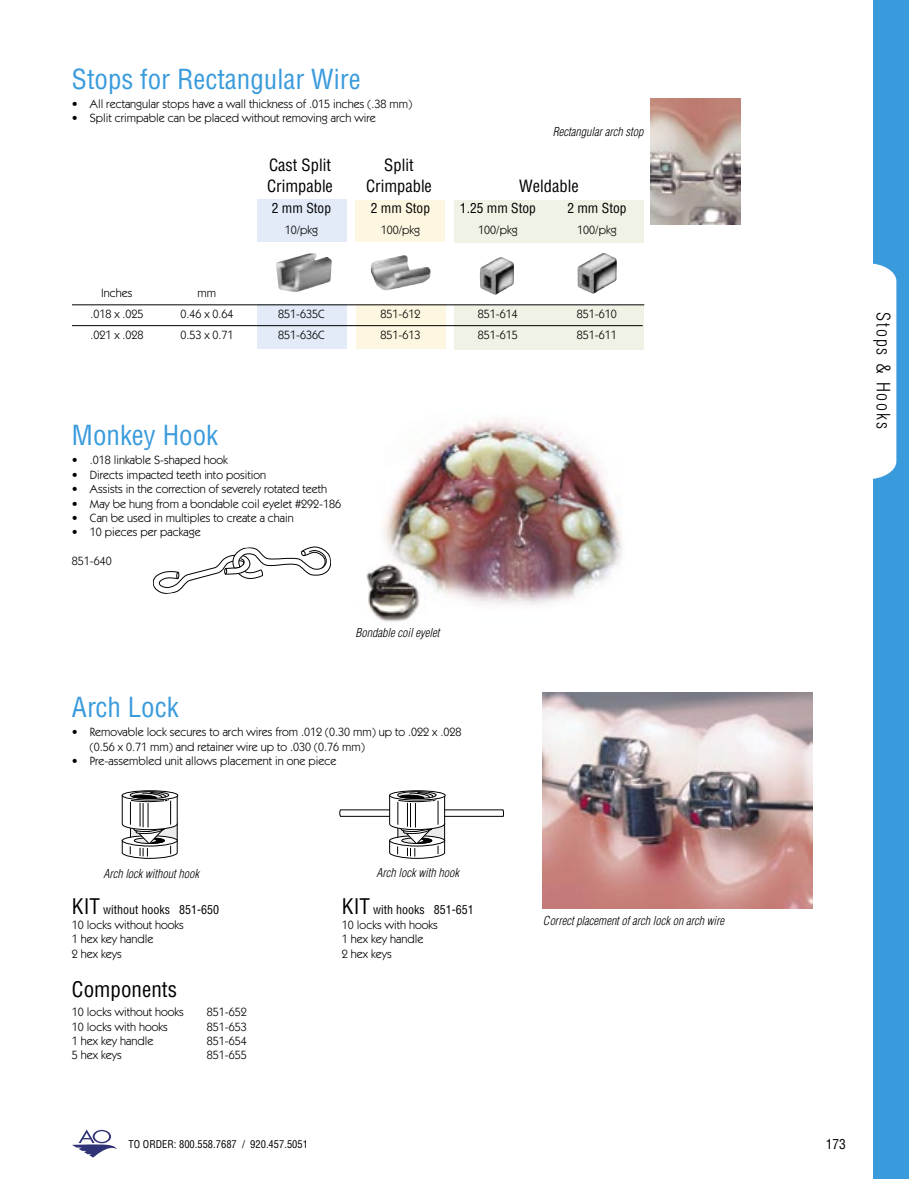
<style>
.page{position:relative;width:909px;height:1179px;background:#fff}
.page>*{position:absolute;margin:0;border:0;box-sizing:border-box;transform-origin:0 0}
.Subhead_1{font:condensed 27px "Helvetica";color:#3a9bdc}
.t1{font:condensed 21px "Helvetica";color:#000}
.t2{font:300 condensed 18px "Helvetica";letter-spacing:.1em;color:#000}
.Body_text{font:condensed 16.5px "Helvetica";color:#000}
.Body_text-2{font:condensed 13.5px "Helvetica";color:#000}
.Body_text-3{font:12px "Itc Kabel";color:#000}
.Part_numbers{font:12px "Itc Kabel";color:#000}
.Part_numbers-2{font:italic 300 condensed 12px "Helvetica";color:#000}
.Subhead_1-2{font:condensed 12px "Helvetica";color:#000}
.t3{font:condensed 10.5px "Helvetica";color:#000}
.s1{font-size:21px}
</style>
<div class="page">
<svg style="left:72px;top:1130px;width:45px;height:28px"></svg>
<div style="left:873px;top:0;width:36px;height:1179px;background:#3a9bdc"></div>
<div style="left:873px;top:263px;width:23px;height:216px;background:#fff"></div>
<img style="left:366px;top:418px;width:256px;height:204px">
<div style="left:356px;top:305px;width:90px;height:44px;background:#fdf7e1"></div>
<div style="left:257px;top:304px;width:89px;height:45px;background:#e2ebf7"></div>
<div style="left:455px;top:305px;width:189px;height:45px;background:#f0f2e5"></div>
<img style="left:371px;top:255px;width:60px;height:36px">
<img style="left:480px;top:257px;width:34px;height:38px">
<img style="left:577px;top:253px;width:40px;height:41px">
<div style="left:257px;top:199px;width:89px;height:43px;background:#e2ebf7"></div>
<div style="left:455px;top:200px;width:189px;height:42px;background:#f0f2e5"></div>
<hr style="left:72px;top:325px;width:571px;height:1px;background:#000">
<img style="left:651px;top:99px;width:90px;height:126px">
<svg style="left:153px;top:546px;width:178px;height:48px"></svg>
<div style="left:389px;top:790px;width:57px;height:10px;border:1px solid #000;border-radius:50%"></div>
<div style="left:397px;top:791px;width:40px;height:8px;border:1px solid #000;border-radius:50%"></div>
<svg style="left:339px;top:792px;width:165px;height:67px"></svg>
<div style="left:122px;top:790px;width:56px;height:10px;border:1px solid #000;border-radius:50%"></div>
<div style="left:130px;top:791px;width:39px;height:8px;border:1px solid #000;border-radius:50%"></div>
<svg style="left:122px;top:792px;width:56px;height:67px"></svg>
<hr style="left:72px;top:305px;width:572px;height:1px;background:#000">
<img style="left:276px;top:253px;width:56px;height:39px">
<div style="left:356px;top:200px;width:90px;height:42px;background:#fdf7e1"></div>
<img style="left:543px;top:693px;width:270px;height:216px">
<p class="Subhead_1" style="left:72px;top:62px;width:290px">Stops for Rectangular Wire</p>
<p class="Body_text-3" style="left:72px;top:97px;width:342px">• All rectangular stops have a wall thickness of .015 inches (.38 mm)</p>
<p class="Body_text-3" style="left:72px;top:111px;width:305px">• Split crimpable can be placed without removing arch wire</p>
<p class="Body_text" style="left:269px;top:155px;width:63px">Cast Split</p>
<p class="Body_text" style="left:384px;top:155px;width:31px">Split</p>
<p class="Body_text" style="left:267px;top:176px;width:67px">Crimpable</p>
<p class="Body_text" style="left:366px;top:176px;width:67px">Crimpable</p>
<p class="Body_text" style="left:519px;top:176px;width:61px">Weldable</p>
<p class="Body_text-2" style="left:272px;top:200px;width:61px">2 mm Stop</p>
<p class="Body_text-2" style="left:371px;top:200px;width:61px">2 mm Stop</p>
<p class="Body_text-2" style="left:460px;top:200px;width:78px">1.25 mm Stop</p>
<p class="Body_text-2" style="left:567px;top:200px;width:61px">2 mm Stop</p>
<p class="Body_text-3" style="left:285px;top:223px;width:35px">10/pkg</p>
<p class="Body_text-3" style="left:381px;top:223px;width:41px">100/pkg</p>
<p class="Body_text-3" style="left:478px;top:223px;width:41px">100/pkg</p>
<p class="Body_text-3" style="left:577px;top:223px;width:41px">100/pkg</p>
<p class="Part_numbers-2" style="left:553px;top:125px;width:92px">Rectangular arch stop</p>
<p class="Body_text-3" style="left:101px;top:286px;width:33px">Inches</p>
<p class="Body_text-3" style="left:198px;top:286px;width:20px">mm</p>
<p class="Body_text-3" style="left:90px;top:307px;width:55px">.018 x .025</p>
<p class="Body_text-3" style="left:180px;top:307px;width:55px">0.46 x 0.64</p>
<p class="Body_text-3" style="left:278px;top:307px;width:48px">851-635C</p>
<p class="Body_text-3" style="left:380px;top:307px;width:41px">851-612</p>
<p class="Body_text-3" style="left:478px;top:307px;width:41px">851-614</p>
<p class="Body_text-3" style="left:577px;top:307px;width:41px">851-610</p>
<p class="Body_text-3" style="left:90px;top:328px;width:55px">.021 x .028</p>
<p class="Body_text-3" style="left:180px;top:328px;width:55px">0.53 x 0.71</p>
<p class="Body_text-3" style="left:278px;top:328px;width:48px">851-636C</p>
<p class="Body_text-3" style="left:380px;top:328px;width:41px">851-613</p>
<p class="Body_text-3" style="left:478px;top:328px;width:41px">851-615</p>
<p class="Body_text-3" style="left:577px;top:328px;width:41px">851-611</p>
<p class="Subhead_1" style="left:72px;top:419px;width:148px">Monkey Hook</p>
<p class="Body_text-3" style="left:72px;top:453px;width:157px">• .018 linkable S-shaped hook</p>
<p class="Body_text-3" style="left:72px;top:468px;width:196px">• Directs impacted teeth into position</p>
<p class="Body_text-3" style="left:72px;top:482px;width:257px">• Assists in the correction of severely rotated teeth</p>
<p class="Body_text-3" style="left:72px;top:496px;width:271px">• May be hung from a bondable coil eyelet #292-186</p>
<p class="Body_text-3" style="left:72px;top:511px;width:223px">• Can be used in multiples to create a chain</p>
<p class="Body_text-3" style="left:72px;top:525px;width:130px">• 10 pieces per package</p>
<p class="Part_numbers" style="left:72px;top:554px;width:41px">851-640</p>
<p class="Part_numbers-2" style="left:355px;top:626px;width:85px">Bondable coil eyelet</p>
<p class="Subhead_1" style="left:72px;top:691px;width:108px">Arch Lock</p>
<p class="Body_text-3" style="left:72px;top:725px;width:391px">• Removable lock secures to arch wires from .012 (0.30 mm) up to .022 x .028</p>
<p class="Body_text-3" style="left:90px;top:740px;width:276px">(0.56 x 0.71 mm) and retainer wire up to .030 (0.76 mm)</p>
<p class="Body_text-3" style="left:72px;top:754px;width:266px">• Pre-assembled unit allows placement in one piece</p>
<h3 class="t2" style="left:895px;top:312px;width:118px;rotate:90deg">Stops &amp; Hooks</h3>
<p class="Part_numbers-2" style="left:103px;top:866px;width:97px">Arch lock without hook</p>
<p class="Part_numbers-2" style="left:377px;top:865px;width:84px">Arch lock with hook</p>
<p class="Subhead_1-2" style="left:72px;top:903px;width:149px"><span class="s1">KIT</span> without hooks 851-650</p>
<p class="Subhead_1-2" style="left:342px;top:903px;width:133px"><span class="s1">KIT</span> with hooks 851-651</p>
<p class="Part_numbers" style="left:72px;top:918px;width:113px">10 locks without hooks</p>
<p class="Part_numbers" style="left:342px;top:918px;width:97px">10 locks with hooks</p>
<p class="Part_numbers" style="left:72px;top:932px;width:83px">1 hex key handle</p>
<p class="Part_numbers" style="left:342px;top:932px;width:83px">1 hex key handle</p>
<p class="Body_text-3" style="left:72px;top:947px;width:51px">2 hex keys</p>
<p class="Body_text-3" style="left:342px;top:947px;width:51px">2 hex keys</p>
<p class="t1" style="left:72px;top:976px;width:107px">Components</p>
<p class="Part_numbers" style="left:72px;top:1005px;width:113px">10 locks without hooks</p>
<p class="Part_numbers" style="left:207px;top:1005px;width:41px">851-652</p>
<p class="Part_numbers" style="left:72px;top:1019px;width:97px">10 locks with hooks</p>
<p class="Part_numbers" style="left:207px;top:1019px;width:41px">851-653</p>
<p class="Part_numbers" style="left:72px;top:1034px;width:83px">1 hex key handle</p>
<p class="Part_numbers" style="left:207px;top:1034px;width:41px">851-654</p>
<p class="Part_numbers" style="left:72px;top:1048px;width:51px">5 hex keys</p>
<p class="Part_numbers" style="left:207px;top:1048px;width:41px">851-655</p>
<p class="Part_numbers-2" style="left:543px;top:913px;width:183px">Correct placement of arch lock on arch wire</p>
<p class="t3" style="left:129px;top:1138px;width:181px">TO ORDER: 800.558.7687 / 920.457.5051</p>
<p class="Body_text-2" style="left:826px;top:1136px;width:22px">173</p>
</div>
